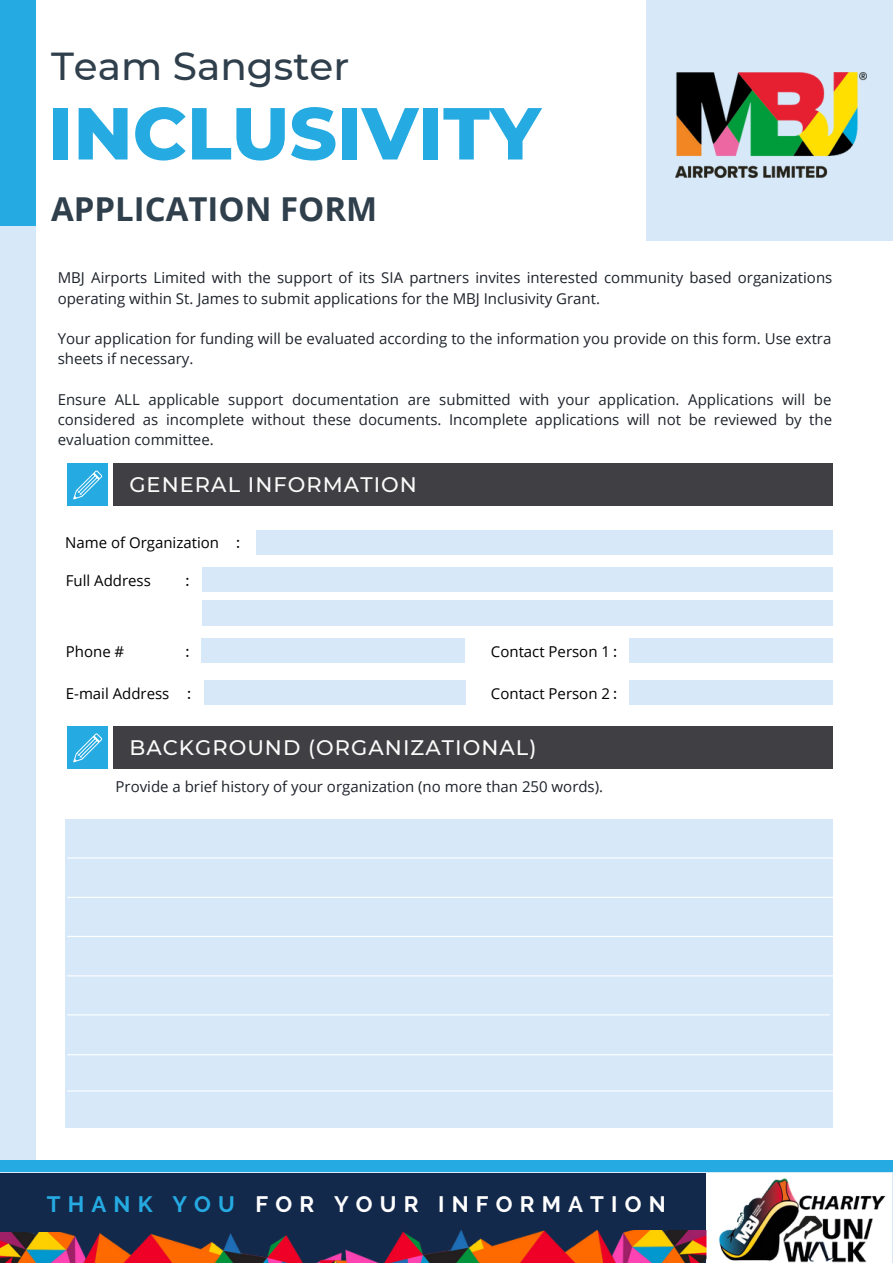
<style>
.page{position:relative;width:893px;height:1264px;background:#fff}
.page>*{position:absolute;margin:0;border:0;box-sizing:border-box;transform-origin:0 0}
.t1{font:800 73.5px "Montserrat";color:#25aae1}
.t2{font:500 39px "Montserrat";color:#2f3f4c}
.t3{font:700 33px "Open Sans";color:#2f3f4c}
.t4{font:700 22.2px "Raleway";letter-spacing:.32em;color:#fff}
.t5{font:500 21px "Montserrat";letter-spacing:.05em;color:#fcfbfa}
.t6{font:15px/20.2px "Open Sans";color:#1e232b}
.t7{font:15px "Open Sans";color:#000}
.t8{font:500 15px "Montserrat";color:#000}
.s1{font-family:"Montserrat";font-weight:500}
.s2{color:#25aae1}
</style>
<div class="page">
<div style="left:645px;top:0;width:247px;height:241px;background:#d7e9f8"></div>
<img style="left:675px;top:73px;width:191px;height:104px">
<div style="left:0;top:0;width:36px;height:263px;background:#25aae1"></div>
<div style="left:67px;top:463px;width:41px;height:43px;background:#25aae1"></div>
<div style="left:113px;top:463px;width:719px;height:43px;background:#403f44"></div>
<svg style="left:73px;top:470px;width:29px;height:29px"></svg>
<div style="left:202px;top:567px;width:630px;height:25px;background:#d7e9f8"></div>
<div style="left:202px;top:638px;width:262px;height:25px;background:#d7e9f8"></div>
<div style="left:204px;top:680px;width:261px;height:25px;background:#d7e9f8"></div>
<div style="left:629px;top:638px;width:204px;height:25px;background:#d7e9f8"></div>
<div style="left:629px;top:680px;width:204px;height:25px;background:#d7e9f8"></div>
<div style="left:66px;top:819px;width:766px;height:308px;background:#d7e9f8"></div>
<div style="left:67px;top:726px;width:41px;height:43px;background:#25aae1"></div>
<div style="left:113px;top:726px;width:719px;height:43px;background:#403f44"></div>
<svg style="left:73px;top:733px;width:29px;height:29px"></svg>
<hr style="left:67px;top:857px;width:766px;height:1px;background:#fff">
<hr style="left:67px;top:896px;width:766px;height:2px;background:#fff">
<hr style="left:67px;top:935px;width:766px;height:2px;background:#fff">
<hr style="left:67px;top:975px;width:766px;height:1px;background:#fff">
<hr style="left:67px;top:1014px;width:762px;height:1px;background:#fff">
<hr style="left:67px;top:1054px;width:766px;height:1px;background:#fff">
<hr style="left:67px;top:1090px;width:766px;height:1px;background:#fff">
<div style="left:0;top:226px;width:36px;height:1036px;background:#d7e9f8"></div>
<div style="left:0;top:1160px;width:892px;height:11px;background:#25aae1"></div>
<div style="left:0;top:1173px;width:706px;height:89px;background:#13294b"></div>
<img style="left:718px;top:1178px;width:168px;height:84px">
<img style="left:0;top:1232px;width:303px;height:30px">
<img style="left:318px;top:1230px;width:389px;height:32px">
<div style="left:256px;top:530px;width:576px;height:24px;background:#d7e9f8"></div>
<div style="left:202px;top:600px;width:630px;height:26px;background:#d7e9f8"></div>
<h2 class="t2" style="left:51px;top:42px;width:300px">Team Sangster</h2>
<h1 class="t1" style="left:49px;top:88px;width:493px">INCLUSIVITY</h1>
<h3 class="t3" style="left:51px;top:186px;width:327px">APPLICATION FORM</h3>
<p class="t6" style="left:58px;top:267px;width:776px">MBJ Airports Limited with the support of its SIA partners invites interested community based organizations operating within St. James to submit applications for the MBJ Inclusivity Grant.</p>
<p class="t6" style="left:58px;top:328px;width:775px">Your application for funding will be evaluated according to the information you provide on this form. Use extra sheets if necessary.</p>
<p class="t6" style="left:58px;top:389px;width:775px;text-align:justify">Ensure ALL applicable support documentation are submitted with your application. Applications will be considered as incomplete without these documents. Incomplete applications will not be reviewed by the evaluation committee.</p>
<h3 class="t5" style="left:129px;top:471px;width:289px">GENERAL INFORMATION</h3>
<p class="t7" style="left:65px;top:532px;width:176px">Name of Organization <span class="s1">:</span></p>
<p class="t7" style="left:66px;top:570px;width:86px">Full Address</p>
<p class="t8" style="left:186px;top:571px;width:5px">:</p>
<p class="t7" style="left:66px;top:641px;width:60px">Phone #</p>
<p class="t7" style="left:66px;top:682px;width:105px">E-mail Address</p>
<p class="t8" style="left:186px;top:642px;width:5px">:</p>
<p class="t8" style="left:187px;top:684px;width:5px">:</p>
<p class="t7" style="left:491px;top:640px;width:127px">Contact Person 1 <span class="s1">:</span></p>
<p class="t7" style="left:491px;top:682px;width:127px">Contact Person 2 <span class="s1">:</span></p>
<h3 class="t5" style="left:129px;top:734px;width:408px">BACKGROUND (ORGANIZATIONAL)</h3>
<p class="t6" style="left:116px;top:775px;width:489px">Provide a brief history of your organization (no more than 250 words).</p>
<h3 class="t4" style="left:47px;top:1190px;width:620px"><span class="s2">THANK YOU</span> FOR YOUR INFORMATION</h3>
</div>
